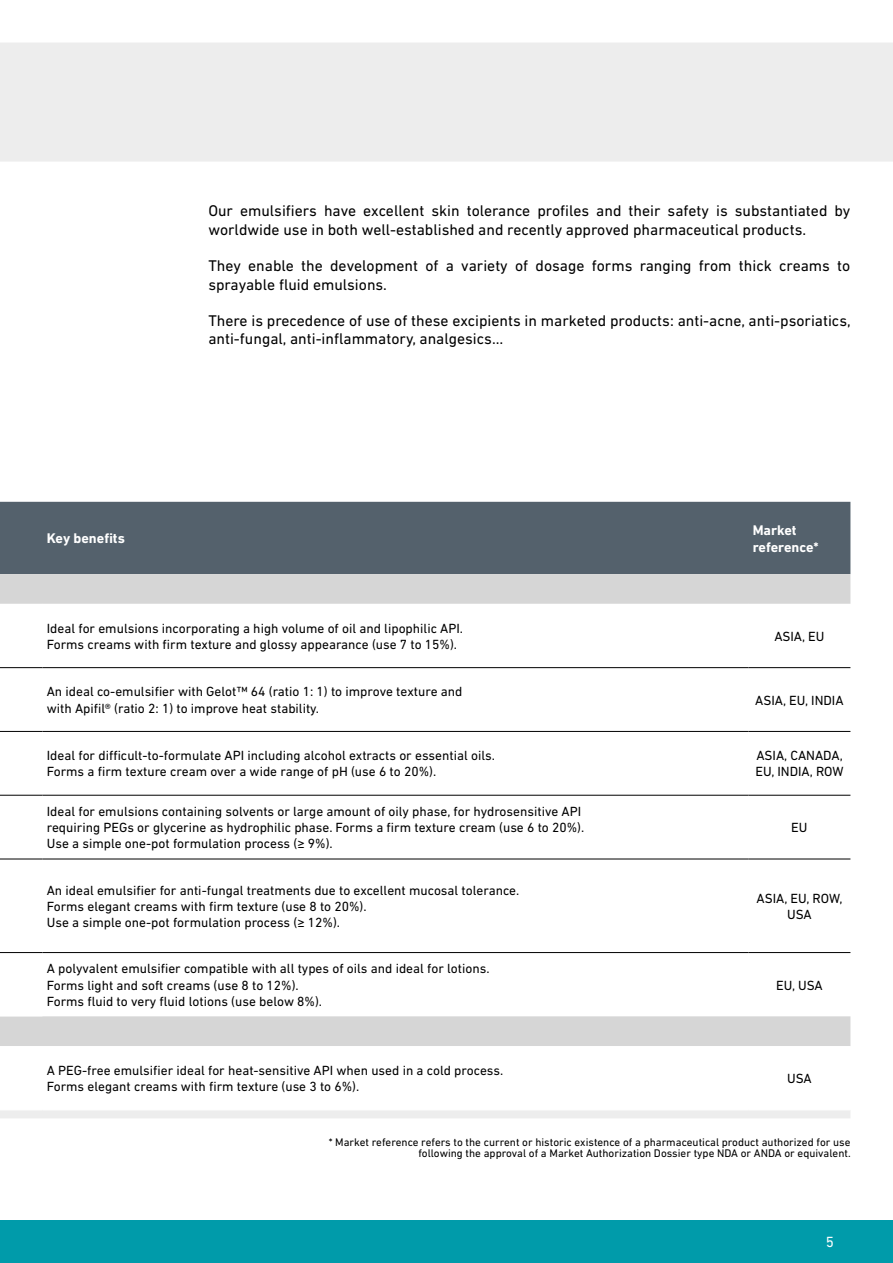
<style>
.page{position:relative;width:893px;height:1263px;background:#fff}
.page>*{position:absolute;margin:0;border:0;box-sizing:border-box;transform-origin:0 0}
.t1{font:15.75px/18.9px "DIN Next LT Pro";color:#000}
.t2{font:15px "DIN Next LT Pro";color:#fff}
.t3{font:700 14.25px/17.1px "DIN Next LT Pro";color:#fff}
.t4{font:13.5px/16.2px "DIN Next LT Pro";color:#000}
.t5{font:11.25px/11.2px "DIN Next LT Pro";color:#000;text-align:right}
</style>
<div class="page">
<div style="left:0;top:43px;width:893px;height:119px;background:#ededed"></div>
<div style="left:0;top:1220px;width:893px;height:43px;background:#009baa"></div>
<div style="left:0;top:502px;width:850px;height:72px;background:#54616c"></div>
<div style="left:0;top:574px;width:850px;height:30px;background:#d6d6d6"></div>
<svg style="left:0;top:668px;width:850px;height:378px"></svg>
<div style="left:748px;top:952px;width:102px;height:64px;background:#fff"></div>
<div style="left:0;top:1110px;width:850px;height:8px;background:#ededed"></div>
<hr style="left:0;top:859px;width:43px;height:1px;background:#000">
<hr style="left:43px;top:859px;width:705px;height:1px;background:#000">
<hr style="left:0;top:795px;width:43px;height:1px;background:#000">
<hr style="left:43px;top:795px;width:705px;height:1px;background:#000">
<hr style="left:0;top:731px;width:43px;height:1px;background:#000">
<hr style="left:43px;top:731px;width:705px;height:1px;background:#000">
<hr style="left:0;top:667px;width:43px;height:1px;background:#000">
<hr style="left:43px;top:667px;width:705px;height:1px;background:#000">
<hr style="left:748px;top:667px;width:102px;height:1px;background:#000">
<hr style="left:748px;top:731px;width:102px;height:1px;background:#000">
<hr style="left:748px;top:795px;width:102px;height:1px;background:#000">
<hr style="left:748px;top:859px;width:102px;height:1px;background:#000">
<hr style="left:0;top:952px;width:43px;height:1px;background:#000">
<hr style="left:43px;top:952px;width:705px;height:1px;background:#000">
<hr style="left:748px;top:952px;width:102px;height:1px;background:#000">
<p class="t1" style="left:208px;top:201px;width:644px">Our emulsifiers have excellent skin tolerance profiles and their safety is substantiated by worldwide use in both well-established and recently approved pharmaceutical products.</p>
<p class="t1" style="left:208px;top:256px;width:644px">They enable the development of a variety of dosage forms ranging from thick creams to sprayable fluid emulsions.</p>
<p class="t1" style="left:208px;top:311px;width:644px">There is precedence of use of these excipients in marketed products: anti-acne, anti-psoriatics, anti-fungal, anti-inflammatory, analgesics…</p>
<p class="t3" style="left:47px;top:530px;width:80px">Key benefits</p>
<p class="t3" style="left:753px;top:521px;width:68px">Market reference*</p>
<p class="t4" style="left:47px;top:620px;width:418px">Ideal for emulsions incorporating a high volume of oil and lipophilic API.<br>Forms creams with firm texture and glossy appearance (use 7 to 15%).</p>
<p class="t4" style="left:774px;top:628px;width:52px">ASIA, EU</p>
<p class="t4" style="left:47px;top:684px;width:417px">An ideal co-emulsifier with Gelot™ 64 (ratio 1: 1) to improve texture and with Apifil® (ratio 2: 1) to improve heat stability.</p>
<p class="t4" style="left:755px;top:692px;width:90px">ASIA, EU, INDIA</p>
<p class="t4" style="left:47px;top:747px;width:450px">Ideal for difficult-to-formulate API including alcohol extracts or essential oils.<br>Forms a firm texture cream over a wide range of pH (use 6 to 20%).</p>
<p class="t4" style="left:755px;top:747px;width:90px">ASIA, CANADA,<br>EU, INDIA, ROW</p>
<p class="t4" style="left:47px;top:803px;width:539px">Ideal for emulsions containing solvents or large amount of oily phase, for hydrosensitive API requiring PEGs or glycerine as hydrophilic phase. Forms a firm texture cream (use 6 to 20%).<br>Use a simple one-pot formulation process (≥ 9%).</p>
<p class="t4" style="left:791px;top:819px;width:18px">EU</p>
<p class="t4" style="left:47px;top:882px;width:474px">An ideal emulsifier for anti-fungal treatments due to excellent mucosal tolerance.<br>Forms elegant creams with firm texture (use 8 to 20%).<br>Use a simple one-pot formulation process (≥ 12%).</p>
<p class="t4" style="left:757px;top:890px;width:87px;text-align:center">ASIA, EU, ROW,<br>USA</p>
<p class="t4" style="left:47px;top:960px;width:444px">A polyvalent emulsifier compatible with all types of oils and ideal for lotions.<br>Forms light and soft creams (use 8 to 12%).<br>Forms fluid to very fluid lotions (use below 8%).</p>
<p class="t4" style="left:776px;top:977px;width:48px">EU, USA</p>
<p class="t4" style="left:47px;top:1062px;width:458px">A PEG-free emulsifier ideal for heat-sensitive API when used in a cold process.<br>Forms elegant creams with firm texture (use 3 to 6%).</p>
<p class="t4" style="left:787px;top:1070px;width:26px">USA</p>
<p class="t5" style="left:329px;top:1136px;width:523px">* Market reference refers to the current or historic existence of a pharmaceutical product authorized for use following the approval of a Market Authorization Dossier type NDA or ANDA or equivalent.</p>
<p class="t2" style="left:826px;top:1233px;width:10px">5</p>
</div>
